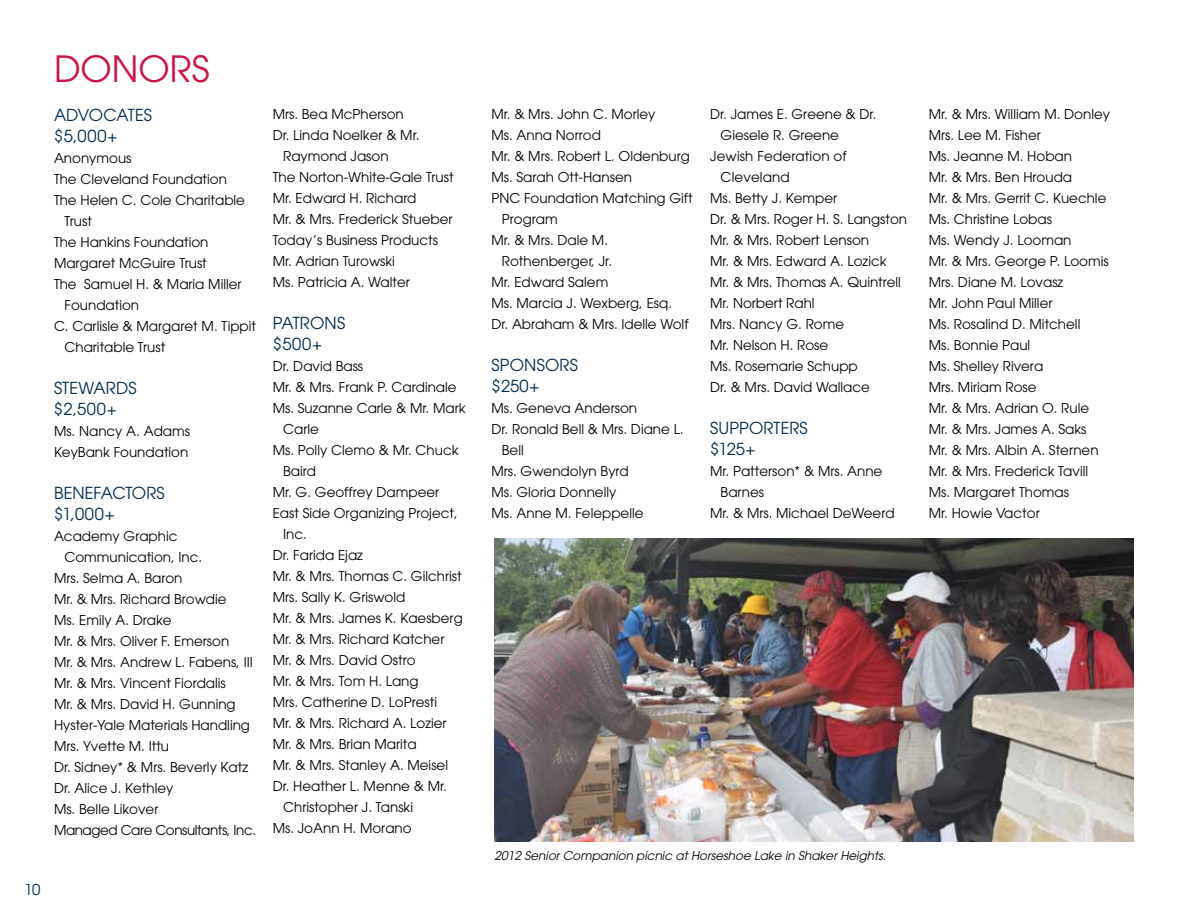
<style>
.page{position:relative;width:1188px;height:918px;background:#fff}
.page>*{position:absolute;margin:0;border:0;box-sizing:border-box;transform-origin:0 0}
.t1{font:36px "Avant Garde";color:#cd1543}
.t2{font:16.5px/21px "Avant Garde";letter-spacing:.005em;color:#002b51}
.t3{font:15px "Avant Garde";color:#002b51}
.t4{font:13.5px/21px "Avant Garde";color:#000}
.t5{font:13.5px "Avant Garde";letter-spacing:-.03em;color:#000}
.t6{font:italic 12px "Avant Garde";color:#000}
</style>
<div class="page">
<img style="left:495px;top:539px;width:639px;height:302px">
<h1 class="t1" style="left:54px;top:48px;width:157px">Donors</h1>
<p class="t2" style="left:54px;top:104px;width:99px">ADVOCATE s $5,000+</p>
<p class="t4" style="left:54px;top:147px;width:79px">Anonymous</p>
<p class="t4" style="left:54px;top:168px;width:175px">The Cleveland Foundation</p>
<p class="t4" style="left:54px;top:189px;width:193px">The Helen C. Cole Charitable</p>
<p class="t4" style="left:65px;top:210px;width:29px">Trust</p>
<p class="t4" style="left:54px;top:231px;width:156px">The Hankins Foundation</p>
<p class="t4" style="left:54px;top:252px;width:154px">Margaret McGuire Trust</p>
<p class="t4" style="left:54px;top:273px;width:189px">The Samuel H. &amp; Maria Miller</p>
<p class="t4" style="left:65px;top:294px;width:76px">Foundation</p>
<p class="t4" style="left:54px;top:315px;width:204px">C. Carlisle &amp; Margaret M. Tippit</p>
<p class="t4" style="left:65px;top:336px;width:102px">Charitable Trust</p>
<p class="t2" style="left:54px;top:377px;width:84px">STEWARDs $2,500+</p>
<p class="t4" style="left:54px;top:420px;width:138px">Ms. Nancy A. Adams<br>KeyBank Foundation</p>
<p class="t2" style="left:54px;top:482px;width:20px">BENEF</p>
<p class="t2" style="left:101px;top:482px;width:36px">ACTOR</p>
<p class="t2" style="left:157px;top:482px;width:10px">s</p>
<p class="t2" style="left:54px;top:503px;width:62px">$1,000+</p>
<p class="t4" style="left:54px;top:525px;width:125px">Academy Graphic</p>
<p class="t4" style="left:65px;top:546px;width:139px">Communication, Inc.</p>
<p class="t4" style="left:54px;top:567px;width:130px">Mrs. Selma A. Baron</p>
<p class="t4" style="left:54px;top:588px;width:174px">Mr. &amp; Mrs. Richard Browdie</p>
<p class="t4" style="left:54px;top:609px;width:119px">Ms. Emily A. Drake</p>
<p class="t4" style="left:54px;top:630px;width:177px">Mr. &amp; Mrs. Oliver F. Emerson</p>
<p class="t4" style="left:54px;top:651px;width:194px">Mr. &amp; Mrs. Andrew L. Fabens, III</p>
<p class="t4" style="left:54px;top:672px;width:173px">Mr. &amp; Mrs. Vincent Fiordalis</p>
<p class="t4" style="left:54px;top:693px;width:183px">Mr. &amp; Mrs. David H. Gunning</p>
<p class="t4" style="left:54px;top:714px;width:198px">Hyster-Yale Materials Handling</p>
<p class="t4" style="left:54px;top:735px;width:117px">Mrs. Yvette M. Ittu</p>
<p class="t4" style="left:54px;top:756px;width:196px">Dr. Sidney* &amp; Mrs. Beverly Katz</p>
<p class="t4" style="left:54px;top:777px;width:121px">Dr. Alice J. Kethley</p>
<p class="t4" style="left:54px;top:798px;width:106px">Ms. Belle Likover</p>
<p class="t5" style="left:54px;top:822px;width:204px">Managed Care Consultants, Inc.</p>
<p class="t4" style="left:273px;top:103px;width:133px">Mrs. Bea McPherson</p>
<p class="t4" style="left:273px;top:124px;width:148px">Dr. Linda Noelker &amp; Mr.</p>
<p class="t4" style="left:283px;top:145px;width:107px">Raymond Jason</p>
<p class="t4" style="left:273px;top:166px;width:182px">The Norton-White-Gale Trust</p>
<p class="t4" style="left:273px;top:187px;width:145px">Mr. Edward H. Richard</p>
<p class="t4" style="left:273px;top:208px;width:181px">Mr. &amp; Mrs. Frederick Stueber</p>
<p class="t4" style="left:273px;top:229px;width:167px">Today’s Business Products</p>
<p class="t4" style="left:273px;top:250px;width:124px">Mr. Adrian Turowski</p>
<p class="t4" style="left:273px;top:271px;width:139px">Ms. Patricia A. Walter</p>
<p class="t2" style="left:273px;top:312px;width:32px">PATRON</p>
<p class="t2" style="left:337px;top:312px;width:10px">s</p>
<p class="t2" style="left:273px;top:333px;width:51px">$500+</p>
<p class="t4" style="left:273px;top:355px;width:92px">Dr. David Bass</p>
<p class="t4" style="left:273px;top:376px;width:185px">Mr. &amp; Mrs. Frank P. Cardinale</p>
<p class="t4" style="left:273px;top:397px;width:194px">Ms. Suzanne Carle &amp; Mr. Mark</p>
<p class="t4" style="left:283px;top:418px;width:37px">Carle</p>
<p class="t4" style="left:273px;top:439px;width:187px">Ms. Polly Clemo &amp; Mr. Chuck</p>
<p class="t4" style="left:283px;top:460px;width:34px">Baird</p>
<p class="t4" style="left:273px;top:481px;width:168px">Mr. G. Geoffrey Dampeer</p>
<p class="t4" style="left:273px;top:502px;width:187px">East Side Organizing Project,</p>
<p class="t4" style="left:283px;top:523px;width:25px">Inc.</p>
<p class="t4" style="left:273px;top:544px;width:92px">Dr. Farida Ejaz</p>
<p class="t4" style="left:273px;top:565px;width:190px">Mr. &amp; Mrs. Thomas C. Gilchrist</p>
<p class="t4" style="left:273px;top:586px;width:134px">Mrs. Sally K. Griswold</p>
<p class="t4" style="left:273px;top:607px;width:192px">Mr. &amp; Mrs. James K. Kaesberg</p>
<p class="t4" style="left:273px;top:628px;width:173px">Mr. &amp; Mrs. Richard Katcher</p>
<p class="t4" style="left:273px;top:649px;width:144px">Mr. &amp; Mrs. David Ostro</p>
<p class="t4" style="left:273px;top:670px;width:147px">Mr. &amp; Mrs. Tom H. Lang</p>
<p class="t4" style="left:273px;top:691px;width:166px">Mrs. Catherine D. LoPresti</p>
<p class="t4" style="left:273px;top:712px;width:175px">Mr. &amp; Mrs. Richard A. Lozier</p>
<p class="t4" style="left:273px;top:733px;width:146px">Mr. &amp; Mrs. Brian Marita</p>
<p class="t4" style="left:273px;top:754px;width:177px">Mr. &amp; Mrs. Stanley A. Meisel</p>
<p class="t4" style="left:273px;top:775px;width:176px">Dr. Heather L. Menne &amp; Mr.</p>
<p class="t4" style="left:283px;top:796px;width:131px">Christopher J. Tanski</p>
<p class="t4" style="left:273px;top:817px;width:140px">Ms. JoAnn H. Morano</p>
<p class="t3" style="left:24px;top:881px;width:18px">10</p>
<p class="t4" style="left:491px;top:103px;width:166px">Mr. &amp; Mrs. John C. Morley</p>
<p class="t4" style="left:491px;top:124px;width:111px">Ms. Anna Norrod</p>
<p class="t4" style="left:491px;top:145px;width:200px">Mr. &amp; Mrs. Robert L. Oldenburg</p>
<p class="t4" style="left:491px;top:166px;width:142px">Ms. Sarah Ott-Hansen</p>
<p class="t4" style="left:491px;top:187px;width:203px">PNC Foundation Matching Gift</p>
<p class="t4" style="left:502px;top:208px;width:57px">Program</p>
<p class="t4" style="left:491px;top:229px;width:118px">Mr. &amp; Mrs. Dale M.</p>
<p class="t4" style="left:502px;top:250px;width:112px">Rothenberger, Jr.</p>
<p class="t4" style="left:491px;top:271px;width:118px">Mr. Edward Salem</p>
<p class="t4" style="left:491px;top:292px;width:182px">Ms. Marcia J. Wexberg, Esq.</p>
<p class="t4" style="left:491px;top:313px;width:199px">Dr. Abraham &amp; Mrs. Idelle Wolf</p>
<p class="t2" style="left:491px;top:354px;width:50px">SPONSORS $250+</p>
<p class="t4" style="left:491px;top:397px;width:147px">Ms. Geneva Anderson</p>
<p class="t4" style="left:491px;top:418px;width:194px">Dr. Ronald Bell &amp; Mrs. Diane L.</p>
<p class="t4" style="left:502px;top:439px;width:23px">Bell</p>
<p class="t4" style="left:491px;top:460px;width:139px">Mrs. Gwendolyn Byrd</p>
<p class="t4" style="left:491px;top:481px;width:126px">Ms. Gloria Donnelly</p>
<p class="t4" style="left:491px;top:502px;width:154px">Ms. Anne M. Feleppelle</p>
<p class="t4" style="left:710px;top:103px;width:168px">Dr. James E. Greene &amp; Dr.</p>
<p class="t4" style="left:721px;top:124px;width:120px">Giesele R. Greene</p>
<p class="t4" style="left:710px;top:145px;width:138px">Jewish Federation of</p>
<p class="t4" style="left:721px;top:166px;width:71px">Cleveland</p>
<p class="t4" style="left:710px;top:187px;width:129px">Ms. Betty J. Kemper</p>
<p class="t4" style="left:710px;top:208px;width:199px">Dr. &amp; Mrs. Roger H. S. Langston</p>
<p class="t4" style="left:710px;top:229px;width:161px">Mr. &amp; Mrs. Robert Lenson</p>
<p class="t4" style="left:710px;top:250px;width:178px">Mr. &amp; Mrs. Edward A. Lozick</p>
<p class="t4" style="left:710px;top:271px;width:192px">Mr. &amp; Mrs. Thomas A. Quintrell</p>
<p class="t4" style="left:710px;top:292px;width:106px">Mr. Norbert Rahl</p>
<p class="t4" style="left:710px;top:313px;width:136px">Mrs. Nancy G. Rome</p>
<p class="t4" style="left:710px;top:334px;width:120px">Mr. Nelson H. Rose</p>
<p class="t4" style="left:710px;top:355px;width:149px">Ms. Rosemarie Schupp</p>
<p class="t4" style="left:710px;top:376px;width:161px">Dr. &amp; Mrs. David Wallace</p>
<p class="t2" style="left:710px;top:417px;width:47px">SUPPORTERS $125+</p>
<p class="t4" style="left:710px;top:460px;width:174px">Mr. Patterson* &amp; Mrs. Anne</p>
<p class="t4" style="left:721px;top:481px;width:45px">Barnes</p>
<p class="t4" style="left:710px;top:502px;width:186px">Mr. &amp; Mrs. Michael DeWeerd</p>
<p class="t4" style="left:929px;top:103px;width:183px">Mr. &amp; Mrs. William M. Donley<br>Mrs. Lee M. Fisher<br>Ms. Jeanne M. Hoban<br>Mr. &amp; Mrs. Ben Hrouda<br>Mr. &amp; Mrs. Gerrit C. Kuechle<br>Ms. Christine Lobas<br>Ms. Wendy J. Looman<br>Mr. &amp; Mrs. George P. Loomis<br>Mrs. Diane M. Lovasz<br>Mr. John Paul Miller<br>Ms. Rosalind D. Mitchell<br>Ms. Bonnie Paul<br>Ms. Shelley Rivera<br>Mrs. Miriam Rose<br>Mr. &amp; Mrs. Adrian O. Rule<br>Mr. &amp; Mrs. James A. Saks<br>Mr. &amp; Mrs. Albin A. Sternen<br>Mr. &amp; Mrs. Frederick Tavill<br>Ms. Margaret Thomas<br>Mr. Howie Vactor</p>
<p class="t6" style="left:495px;top:849px;width:393px">2012 Senior Companion picnic at Horseshoe Lake in Shaker Heights.</p>
</div>
